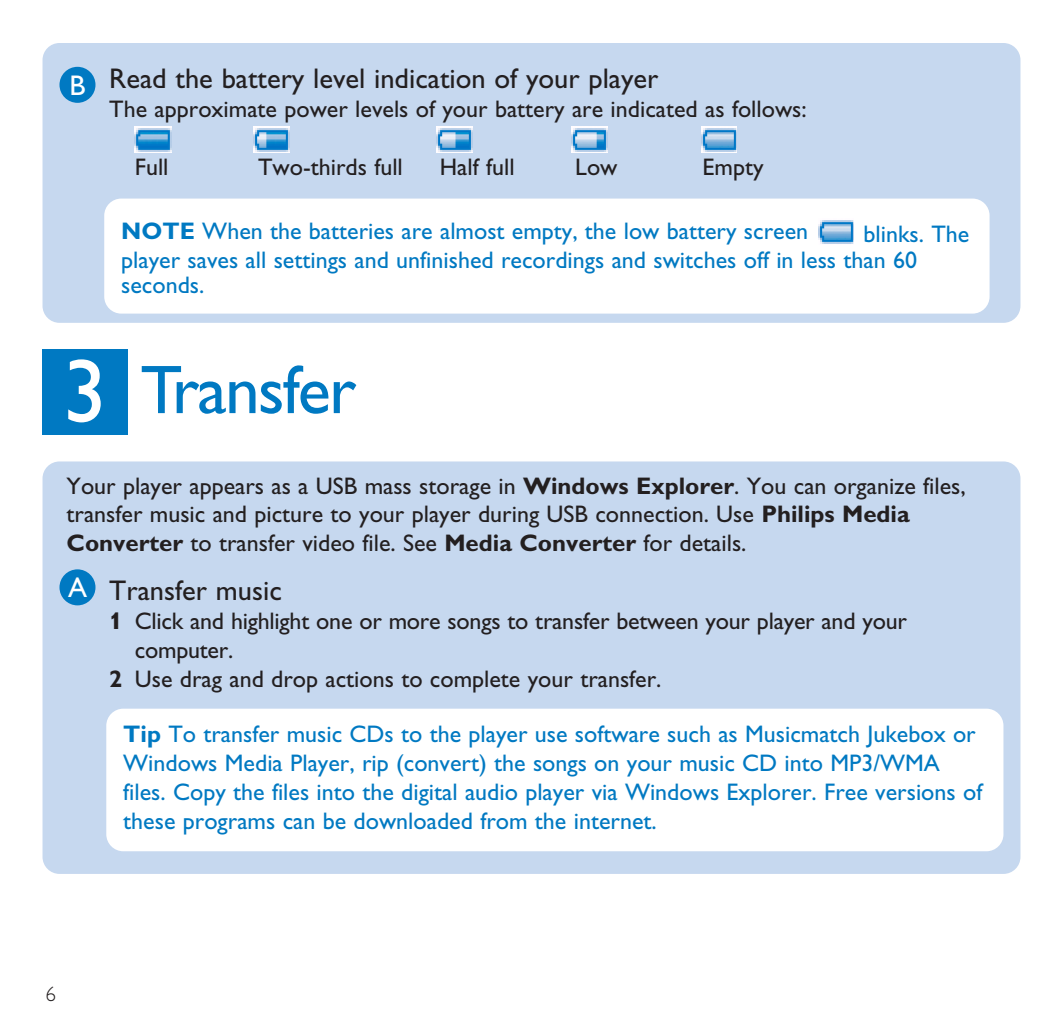
<style>
.page{position:relative;width:1063px;height:1021px;background:#fff}
.page>*{position:absolute;margin:0;border:0;box-sizing:border-box;transform-origin:0 0}
.t1{font:69px "Gill Sans";letter-spacing:-.025em;color:#0079c2}
.t2{font:28.5px "Gill Alt One";color:#231f20}
.t3{font:28.5px "Gill Sans Std";color:#fff}
.t4{font:24px/28.8px "Gill Alt One";color:#231f20}
.t5{font:24px/28.8px "Gill Alt One";color:#0079c2}
.t6{font:300 21px "Gill Alt One";color:#231f20}
.s1{font-weight:700}
.s2{font-size:90px;color:#fff}
</style>
<div class="page">
<div style="left:43px;top:461px;width:977px;height:412px;background:#c6d8ef;border-radius:17px"></div>
<div style="left:43px;top:43px;width:977px;height:280px;background:#c6d8ef;border-radius:17px"></div>
<div style="left:43px;top:350px;width:85px;height:85px;background:#0079c2"></div>
<div style="left:106px;top:708px;width:897px;height:143px;background:#fff;border-radius:17px"></div>
<img style="left:702px;top:126px;width:35px;height:27px">
<img style="left:572px;top:126px;width:36px;height:27px">
<img style="left:437px;top:126px;width:36px;height:27px">
<img style="left:253px;top:126px;width:37px;height:27px">
<img style="left:135px;top:126px;width:36px;height:27px">
<div style="left:59px;top:67px;width:36px;height:36px;background:#0079c2;border-radius:50%"></div>
<div style="left:59px;top:569px;width:36px;height:36px;background:#0079c2;border-radius:50%"></div>
<div style="left:104px;top:198px;width:886px;height:115px;background:#fff;border-radius:17px"></div>
<img style="left:818px;top:220px;width:35px;height:24px">
<p class="t3" style="left:70px;top:75px;width:18px">B</p>
<p class="t2" style="left:109px;top:69px;width:551px">Read the battery level indication of your player</p>
<p class="t4" style="left:109px;top:97px;width:699px">The approximate power levels of your battery are indicated as follows:</p>
<p class="t4" style="left:135px;top:155px;width:35px">Full</p>
<p class="t4" style="left:258px;top:155px;width:146px">Two-thirds full</p>
<p class="t4" style="left:440px;top:155px;width:76px">Half full</p>
<p class="t4" style="left:575px;top:155px;width:44px">Low</p>
<p class="t4" style="left:703px;top:155px;width:62px">Empty</p>
<p class="t5" style="left:121px;top:219px;width:688px"><span class="s1">NOTE</span> When the batteries are almost empty, the low battery screen</p>
<p class="t5" style="left:121px;top:224px;width:850px;line-height:25.5px;text-indent:742px">blinks. The player saves all settings and unfinished recordings and switches off in less than 60 seconds.</p>
<h1 class="t1" style="left:63px;top:366px;width:295px"><span class="s2">3</span> Transfer</h1>
<p class="t4" style="left:67px;top:473px;width:901px">Your player appears as a USB mass storage in <span class="s1">Windows Explorer</span>. You can organize files, transfer music and picture to your player during USB connection. Use <span class="s1">Philips Media<br>Converter</span> to transfer video file. See <span class="s1">Media Converter</span> for details.</p>
<p class="t2" style="left:109px;top:580px;width:174px">Transfer music</p>
<p class="t4" style="left:109px;top:609px;width:799px"><span class="s1">1</span> Click and highlight one or more songs to transfer between your player and your</p>
<p class="t4" style="left:135px;top:638px;width:100px">computer.</p>
<p class="t4" style="left:109px;top:666px;width:554px"><span class="s1">2</span> Use drag and drop actions to complete your transfer.</p>
<p class="t5" style="left:123px;top:722px;width:861px"><span class="s1">Tip</span> To transfer music CDs to the player use software such as Musicmatch Jukebox or Windows Media Player, rip (convert) the songs on your music CD into MP3/WMA files. Copy the files into the digital audio player via Windows Explorer. Free versions of these programs can be downloaded from the internet.</p>
<p class="t3" style="left:68px;top:577px;width:21px">A</p>
<p class="t6" style="left:46px;top:986px;width:12px">6</p>
</div>
